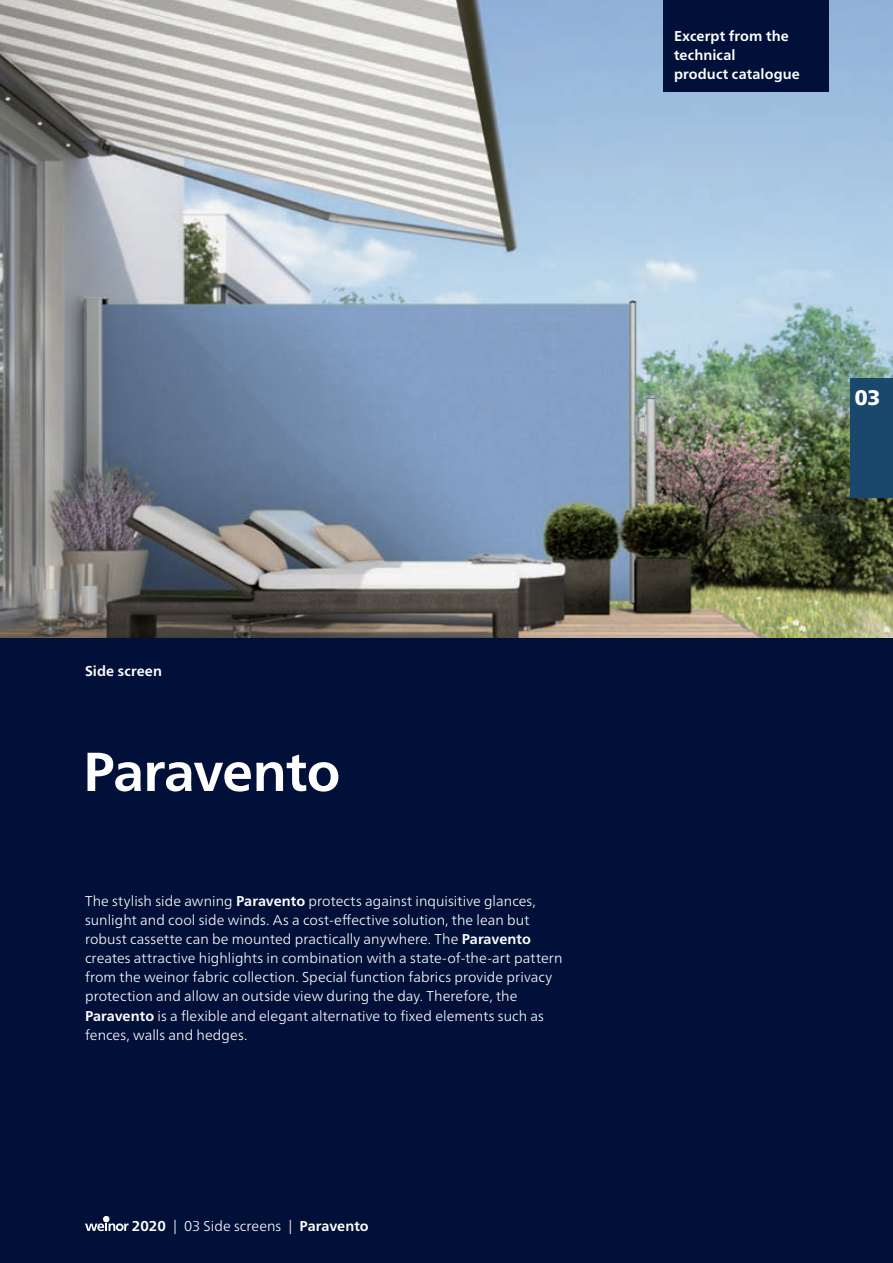
<style>
.page{position:relative;width:893px;height:1263px;background:#fff}
.page>*{position:absolute;margin:0;border:0;box-sizing:border-box;transform-origin:0 0}
.t1{font:700 54.75px "Frutiger Neue LTW1 G";letter-spacing:-.015em;color:#fff}
.t2{font:900 21px "Frutiger Neue LTW1 G";color:#fff}
.t3{font:300 14.25px/19.2px "Frutiger Neue LTW1 G";letter-spacing:.005em;color:#fff}
.t4{font:700 14.25px/19.2px "Frutiger Neue LTW1 G";letter-spacing:.01em;color:#fff}
.s1{font-weight:700}
</style>
<div class="page">
<div style="left:0;top:638px;width:893px;height:625px;background:#001039"></div>
<img style="left:0;top:0;width:893px;height:638px">
<div style="left:850px;top:378px;width:43px;height:119px;background:#1a486c"></div>
<svg style="left:85px;top:1216px;width:44px;height:15px"></svg>
<div style="left:663px;top:0;width:166px;height:92px;background:#001039"></div>
<p class="t4" style="left:674px;top:26px;width:127px">Excerpt from the technical<br>product catalogue</p>
<p class="t4" style="left:85px;top:661px;width:78px">Side screen</p>
<h1 class="t1" style="left:83px;top:739px;width:259px">Paravento</h1>
<p class="t3" style="left:85px;top:891px;width:479px">The stylish side awning <span class="s1">Paravento</span> protects against inquisitive glances, sunlight and cool side winds. As a cost-effective solution, the lean but robust cassette can be mounted practically anywhere. The <span class="s1">Paravento </span>creates attractive highlights in combination with a state-of-the-art pattern from the weinor fabric collection. Special function fabrics provide privacy protection and allow an outside view during the day. Therefore, the <span class="s1">Paravento</span> is a flexible and elegant alternative to fixed elements such as fences, walls and hedges.</p>
<p class="t3" style="left:132px;top:1216px;width:238px"><span class="s1">2020</span> | 03 Side screens | <span class="s1">Paravento</span></p>
<h2 class="t2" style="left:855px;top:382px;width:27px">03</h2>
</div>
